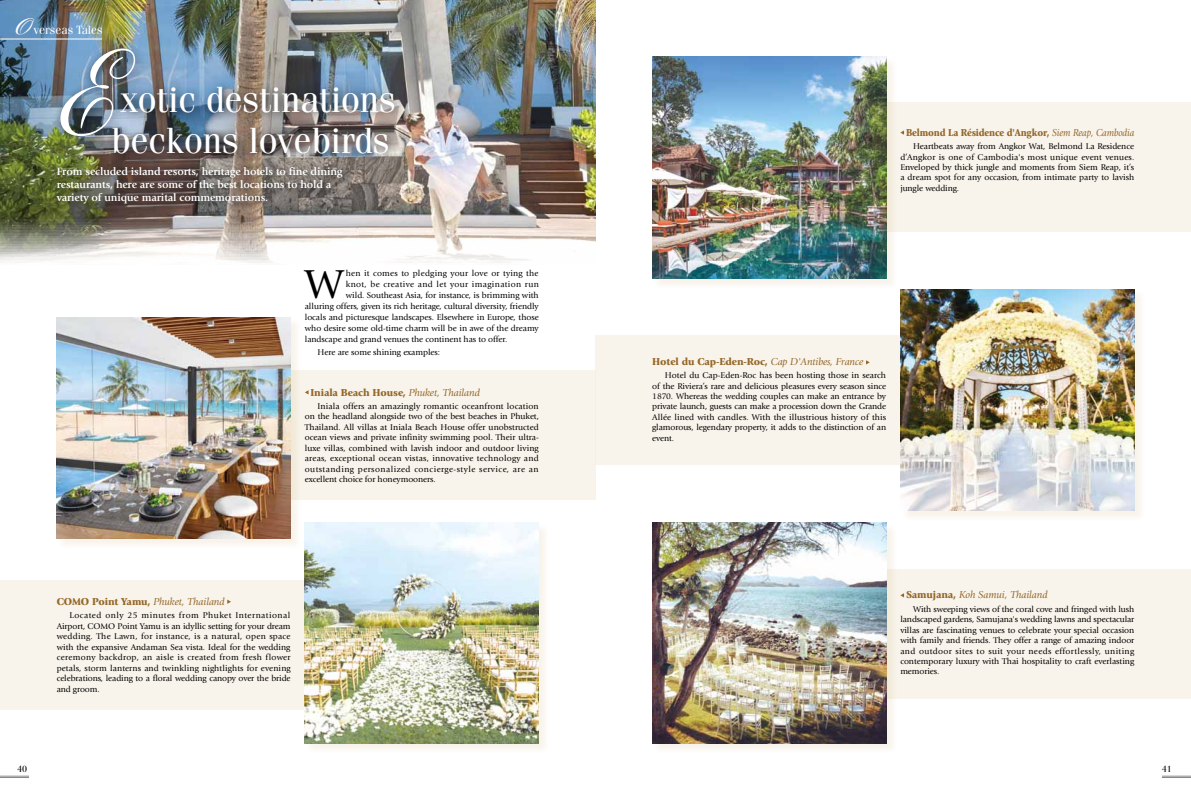
<style>
.page{position:relative;width:1191px;height:800px;background:#fff}
.page>*{position:absolute;margin:0;border:0;box-sizing:border-box;transform-origin:0 0}
.t1{font:124.3px "Shelley LT Std Script";color:#fff}
.t2{font:42px "Giovanni Std";color:#000}
.t3{font:38px "Bickham Script Pro";color:#fff}
.t4{font:36.4px "Fenice Std";letter-spacing:-.005em;color:#fff}
.t5{font:12px "Fenice Std";color:#fff}
.t6{font:700 11px/13.2px "Giovanni Std";letter-spacing:-.01em;color:#fff}
.t7{font:900 10.5px "Giovanni Std";letter-spacing:-.01em;color:#956729}
.t8{font:italic 10.5px "Giovanni Std";letter-spacing:-.01em;color:#956729}
.t9{font:900 10.5px "Giovanni Std";letter-spacing:-.01em;color:#956729;scale:.91 1}
.t10{font:9px "Fenice Std";color:#000}
.t11{font:8.7px/10.4px "Giovanni Std";letter-spacing:-.005em;color:#000;text-align:justify}
.t12{font:8.7px "Giovanni Std";letter-spacing:.04em;color:#000}
.t13{font:8.7px "Giovanni Std";letter-spacing:.025em;color:#000}
.s1{font-weight:400;font-style:italic}
.s2{font-weight:900;font-style:normal}
</style>
<div class="page">
<svg style="left:0;top:775px;width:29px;height:2px"></svg>
<hr style="left:1161px;top:775px;width:30px;height:1px;background:#898989">
<hr style="left:1161px;top:776px;width:30px;height:1px;background:#898989">
<div style="left:266px;top:370px;width:329px;height:130px;background:#f8f4eb"></div>
<div style="left:876px;top:568px;width:315px;height:130px;background:#f8f4eb"></div>
<div style="left:595px;top:335px;width:329px;height:130px;background:#f8f4eb"></div>
<div style="left:876px;top:103px;width:315px;height:129px;background:#f8f4eb"></div>
<div style="left:0;top:579px;width:315px;height:130px;background:#f8f4eb"></div>
<img style="left:0;top:0;width:595px;height:263px">
<div style="left:652px;top:523px;width:245px;height:231px;background:#bb8e33;opacity:.1"></div>
<img style="left:652px;top:522px;width:234px;height:221px">
<div style="left:901px;top:290px;width:244px;height:232px;background:#bb8e33;opacity:.1"></div>
<img style="left:900px;top:289px;width:234px;height:221px">
<div style="left:50px;top:160px;width:303px;height:54px;background:#000;opacity:.75"></div>
<div style="left:57px;top:317px;width:245px;height:233px;background:#bb8e33;opacity:.1"></div>
<img style="left:57px;top:317px;width:234px;height:221px">
<div style="left:652px;top:57px;width:245px;height:232px;background:#bb8e33;opacity:.1"></div>
<img style="left:652px;top:57px;width:234px;height:221px">
<div style="left:305px;top:523px;width:245px;height:231px;background:#fbf8f3"></div>
<img style="left:305px;top:522px;width:234px;height:221px">
<div style="left:107px;top:79px;width:298px;height:85px;background:#000;opacity:.75"></div>
<div style="left:53px;top:41px;width:93px;height:106px;background:#000;opacity:.75"></div>
<svg style="left:900px;top:130px;width:4px;height:5px"></svg>
<svg style="left:227px;top:599px;width:4px;height:4px"></svg>
<hr style="left:0;top:39px;width:102px;height:1px;background:#fff">
<h3 class="t3" style="left:15px;top:-1px;width:17px">O</h3>
<h3 class="t5" style="left:34px;top:23px;width:71px">verseas Tales</h3>
<h1 class="t1" style="left:47px;top:21px;width:71px">E</h1>
<h3 class="t4" style="left:121px;top:77px;width:276px">xotic destinations</h3>
<h3 class="t4" style="left:111px;top:118px;width:280px">beckons lovebirds</h3>
<p class="t6" style="left:57px;top:165px;width:287px">From secluded island resorts, heritage hotels to fine dining restaurants, here are some of the best locations to hold a variety of unique marital commemorations.</p>
<h2 class="t2" style="left:305px;top:260px;width:40px">W</h2>
<p class="t13" style="left:346px;top:268px;width:194px">hen it comes to pledging your love or tying the</p>
<p class="t12" style="left:346px;top:279px;width:194px">knot, be creative and let your imagination run</p>
<p class="t11" style="left:346px;top:290px;width:194px">wild. Southeast Asia, for instance, is brimming with</p>
<p class="t11" style="left:305px;top:301px;width:235px">alluring offers, given its rich heritage, cultural diversity, friendly</p>
<p class="t11" style="left:305px;top:312px;width:235px">locals and picturesque landscapes. Elsewhere in Europe, those</p>
<p class="t11" style="left:305px;top:323px;width:235px">who desire some old-time charm will be in awe of the dreamy</p>
<p class="t11" style="left:305px;top:334px;width:204px">landscape and grand venues the continent has to offer.</p>
<p class="t11" style="left:317px;top:347px;width:124px">Here are some shining examples:</p>
<p class="t7" style="left:310px;top:385px;width:171px">Iniala Beach House, <span class="s1">Phuket, Thailand</span></p>
<p class="t11" style="left:305px;top:401px;width:235px;text-indent:13px">Iniala offers an amazingly romantic oceanfront location on the headland alongside two of the best beaches in Phuket, Thailand. All villas at Iniala Beach House offer unobstructed ocean views and private infinity swimming pool. Their ultra&shy;luxe villas, combined with lavish indoor and outdoor living areas, exceptional ocean vistas, innovative technology and outstanding personalized concierge-style service, are an excellent choice for honeymooners.</p>
<p class="t8" style="left:57px;top:595px;width:169px"><span class="s2">COMO Point Yamu,</span> Phuket, Thailand</p>
<p class="t11" style="left:57px;top:610px;width:235px;text-indent:13px">Located only 25 minutes from Phuket International Airport, COMO Point Yamu is an idyllic setting for your dream wedding. The Lawn, for instance, is a natural, open space with the expansive Andaman Sea vista. Ideal for the wedding ceremony backdrop, an aisle is created from fresh flower petals, storm lanterns and twinkling nightlights for evening celebrations, leading to a floral wedding canopy over the bride and groom.</p>
<p class="t9" style="left:906px;top:126px;width:252px">Belmond La Résidence d'Angkor, <span class="s1">Siem Reap, Cambodia</span></p>
<p class="t11" style="left:900px;top:141px;width:235px;text-indent:13px">Heartbeats away from Angkor Wat, Belmond La Residence d’Angkor is one of Cambodia's most unique event venues.<br>Enveloped by thick jungle and moments from Siem Reap, it’s a dream spot for any occasion, from intimate party to lavish jungle wedding.</p>
<p class="t7" style="left:652px;top:355px;width:213px">Hotel du Cap-Eden-Roc, <span class="s1">Cap D'Antibes, France</span></p>
<p class="t11" style="left:652px;top:370px;width:235px;text-indent:13px">Hotel du Cap-Eden-Roc has been hosting those in search of the Riviera’s rare and delicious pleasures every season since 1870. Whereas the wedding couples can make an entrance by private launch, guests can make a procession down the Grande Allée lined with candles. With the illustrious history of this glamorous, legendary property, it adds to the distinction of an event.</p>
<p class="t8" style="left:906px;top:589px;width:143px"><span class="s2">Samujana,</span> Koh Samui, Thailand</p>
<p class="t11" style="left:900px;top:603px;width:235px;text-indent:13px">With sweeping views of the coral cove and fringed with lush landscaped gardens, Samujana's wedding lawns and spectacular villas are fascinating venues to celebrate your special occasion with family and friends. They offer a range of amazing indoor and outdoor sites to suit your needs effortlessly, uniting contemporary luxury with Thai hospitality to craft everlasting memories.</p>
<p class="t10" style="left:17px;top:763px;width:12px">40</p>
<p class="t10" style="left:1161px;top:763px;width:12px">41</p>
</div>
